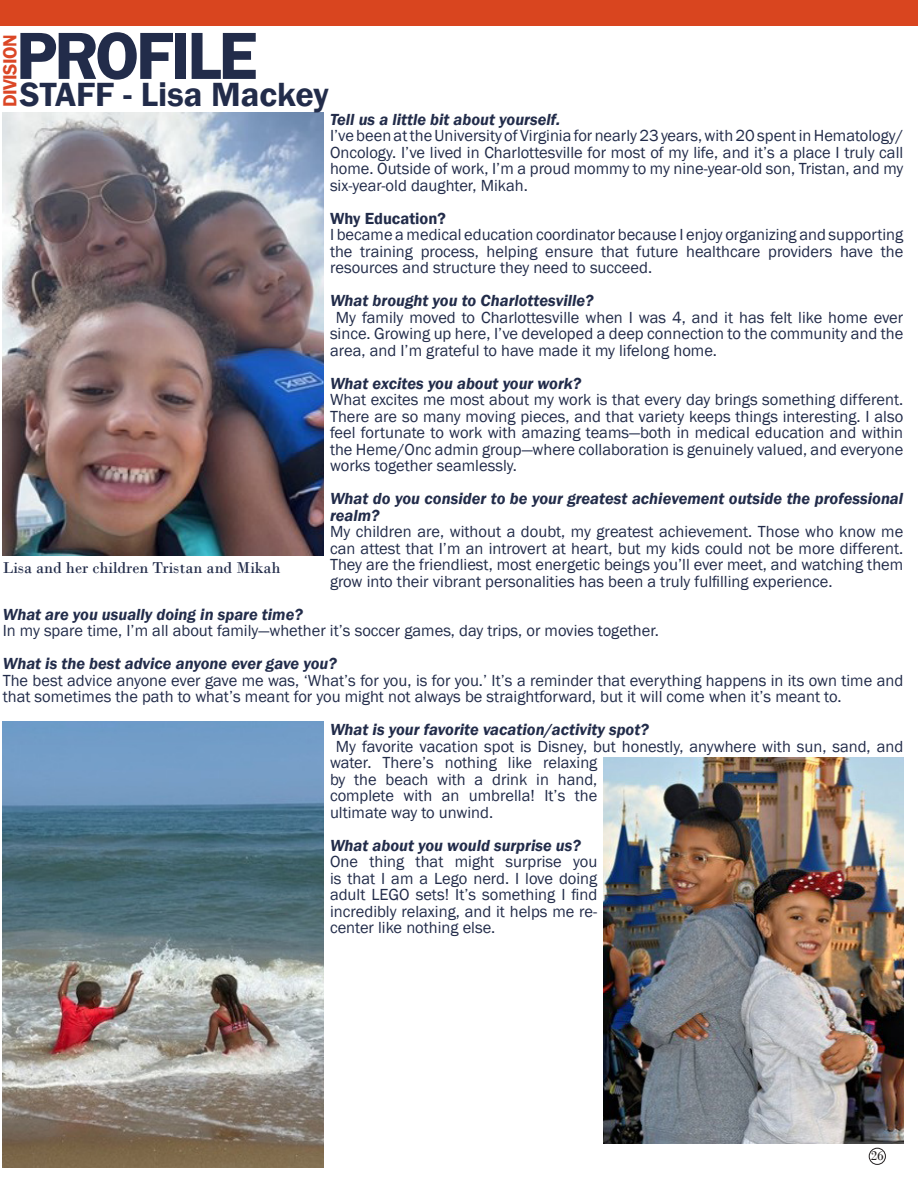
<style>
.page{position:relative;width:918px;height:1188px;background:#fff}
.page>*{position:absolute;margin:0;border:0;box-sizing:border-box;transform-origin:0 0}
.t1{font:600 69px "Franklin Gothic";letter-spacing:-.05em;color:#222c4a}
.t2{font:600 34.5px "Franklin Gothic";color:#222c4a}
.t3{font:600 19.5px "Franklin Gothic";letter-spacing:-.03em;color:#db4726}
.t4{font:16.5px/16.5px "Franklin Gothic";color:#222c4a;text-align:justify}
.t5{font:italic 600 16.5px/16.5px "Franklin Gothic";color:#222c4a}
.t6{font:16.5px "Bodoni";color:#222c4a}
.t7{font:600 16.5px "Franklin Gothic";color:#222c4a}
.t8{font:13.5px "Bodoni";color:#231f20}
</style>
<div class="page">
<div style="left:0;top:0;width:918px;height:25px;background:#d9451f"></div>
<img style="left:3px;top:721px;width:321px;height:446px">
<img style="left:3px;top:112px;width:321px;height:444px">
<img style="left:603px;top:758px;width:300px;height:385px">
<div style="left:869px;top:1148px;width:17px;height:17px;border:1px solid #231f20;border-radius:50%"></div>
<p class="t1" style="left:16px;top:13px;width:243px">PROFILE</p>
<p class="t3" style="left:-2px;top:107px;width:74px;rotate:-90deg">DIVISION</p>
<p class="t2" style="left:20px;top:73px;width:311px">STAFF - Lisa Mackey</p>
<p class="t5" style="left:330px;top:111px;width:232px">Tell us a little bit about yourself.</p>
<p class="t4" style="left:330px;top:128px;width:575px">I’ve been at the University of Virginia for nearly 23 years, with 20 spent in Hematology/ Oncology. I’ve lived in Charlottesville for most of my life, and it’s a place I truly call home. Outside of work, I’m a proud mommy to my nine-year-old son, Tristan, and my six-year-old daughter, Mikah.</p>
<p class="t7" style="left:330px;top:208px;width:117px">Why Education?</p>
<p class="t4" style="left:330px;top:227px;width:575px">I became a medical education coordinator because I enjoy organizing and supporting the training process, helping ensure that future healthcare providers have the resources and structure they need to succeed.</p>
<p class="t5" style="left:330px;top:292px;width:265px">What brought you to Charlottesville?</p>
<p class="t4" style="left:330px;top:309px;width:575px;text-indent:6px">My family moved to Charlottesville when I was 4, and it has felt like home ever since. Growing up here, I’ve developed a deep connection to the community and the area, and I’m grateful to have made it my lifelong home.</p>
<p class="t5" style="left:330px;top:375px;width:253px">What excites you about your work?</p>
<p class="t4" style="left:330px;top:392px;width:575px">What excites me most about my work is that every day brings something different.<br>There are so many moving pieces, and that variety keeps things interesting. I also feel fortunate to work with amazing teams—both in medical education and within the Heme/Onc admin group—where collaboration is genuinely valued, and everyone works together seamlessly.</p>
<p class="t5" style="left:330px;top:490px;width:575px">What do you consider to be your greatest achievement outside the professional realm?</p>
<p class="t4" style="left:330px;top:524px;width:575px">My children are, without a doubt, my greatest achievement. Those who know me can attest that I’m an introvert at heart, but my kids could not be more different.<br>They are the friendliest, most energetic beings you’ll ever meet, and watching them grow into their vibrant personalities has been a truly fulfilling experience.</p>
<p class="t6" style="left:3px;top:558px;width:280px">Lisa and her children Tristan and Mikah</p>
<p class="t5" style="left:3px;top:606px;width:301px">What are you usually doing in spare time?</p>
<p class="t4" style="left:3px;top:623px;width:658px">In my spare time, I’m all about family—whether it’s soccer games, day trips, or movies together.</p>
<p class="t5" style="left:3px;top:655px;width:335px">What is the best advice anyone ever gave you?</p>
<p class="t4" style="left:3px;top:672px;width:902px">The best advice anyone ever gave me was, ‘What’s for you, is for you.’ It’s a reminder that everything happens in its own time and that sometimes the path to what’s meant for you might not always be straightforward, but it will come when it’s meant to.</p>
<p class="t5" style="left:330px;top:721px;width:320px">What is your favorite vacation/activity spot?</p>
<p class="t4" style="left:330px;top:738px;width:575px;text-align:left;text-indent:6px">My favorite vacation spot is Disney, but honestly, anywhere with sun, sand, and water. There’s nothing like relaxing<br>by the beach with a drink in hand,<br>complete with an umbrella! It’s the<br>ultimate way to unwind.</p>
<p class="t5" style="left:330px;top:837px;width:252px">What about you would surprise us?</p>
<p class="t4" style="left:330px;top:854px;width:269px">One thing that might surprise you is that I am a Lego nerd. I love doing adult LEGO sets! It’s something I find incredibly relaxing, and it helps me re&shy;center like nothing else.</p>
<p class="t8" style="left:871px;top:1148px;width:15px">26</p>
</div>
